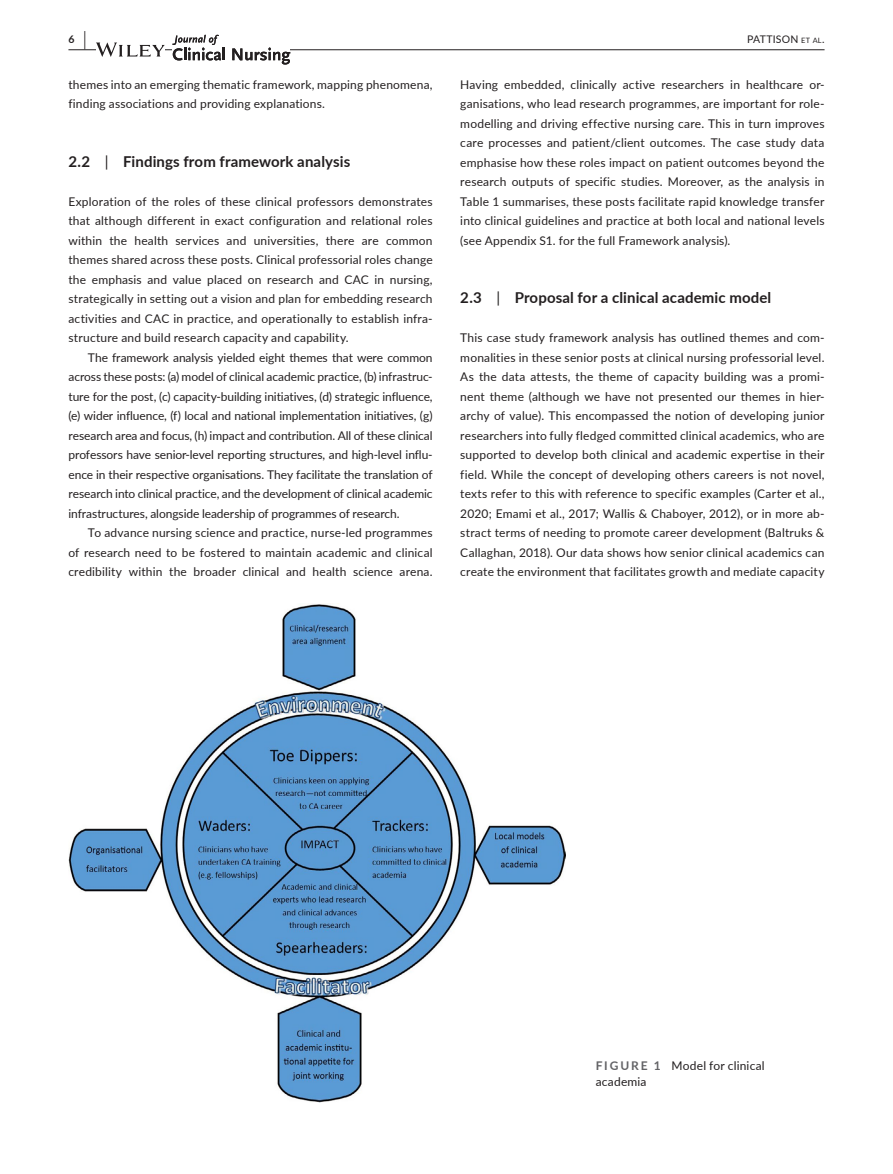
<style>
.page{position:relative;width:893px;height:1174px;background:#fff}
.page>*{position:absolute;margin:0;border:0;box-sizing:border-box;transform-origin:0 0}
.t1{font:700 15px "Lato";letter-spacing:.01em;color:#231f20}
.t2{font:12px/19.5px "Lato";letter-spacing:.015em;color:#231f20;text-align:justify}
.t3{font:10.5px "Lato";letter-spacing:.02em;color:#231f20}
.t4{font:700 10.5px "Lato";color:#231f20}
.s1{font-size:19.5px}
.s2{font-size:7.35px}
.s3{font-weight:400}
.s4{font-weight:700;color:#636366}
</style>
<div class="page">
<hr style="left:68px;top:49px;width:756px;height:1px;background:#231f20">
<svg style="left:96px;top:42px;width:69px;height:15px"></svg>
<div style="left:172px;top:35px;width:118px;height:30px;background:#fff"></div>
<svg style="left:172px;top:35px;width:53px;height:25px"></svg>
<svg style="left:232px;top:48px;width:58px;height:17px"></svg>
<img style="left:68px;top:604px;width:498px;height:499px">
<p class="t4" style="left:68px;top:31px;width:19px">6 <span class="s1">|</span></p>
<p class="t3" style="left:747px;top:31px;width:79px">PATTISON <span class="s2">et al</span>.</p>
<p class="t2" style="left:68px;top:74px;width:366px">themes into an emerging thematic framework, mapping phenomena, finding associations and providing explanations.</p>
<p class="t2" style="left:460px;top:74px;width:366px">Having embedded, clinically active researchers in healthcare or&shy;ganisations, who lead research programmes, are important for role&shy;modelling and driving effective nursing care. This in turn improves care processes and patient/client outcomes. The case study data emphasise how these roles impact on patient outcomes beyond the research outputs of specific studies. Moreover, as the analysis in Table 1 summarises, these posts facilitate rapid knowledge transfer into clinical guidelines and practice at both local and national levels (see Appendix S1. for the full Framework analysis).</p>
<p class="t1" style="left:68px;top:150px;width:283px">2.2 <span class="s3">|</span> Findings from framework analysis</p>
<p class="t2" style="left:68px;top:191px;width:366px">Exploration of the roles of these clinical professors demonstrates that although different in exact configuration and relational roles within the health services and universities, there are common themes shared across these posts. Clinical professorial roles change the emphasis and value placed on research and CAC in nursing, strategically in setting out a vision and plan for embedding research activities and CAC in practice, and operationally to establish infra&shy;structure and build research capacity and capability.</p>
<p class="t2" style="left:68px;top:347px;width:366px;text-indent:20px">The framework analysis yielded eight themes that were common across these posts: (a) model of clinical academic practice, (b) infrastruc&shy;ture for the post, (c) capacity-building initiatives, (d) strategic influence, (e) wider influence, (f) local and national implementation initiatives, (g) research area and focus, (h) impact and contribution. All of these clinical professors have senior-level reporting structures, and high-level influ&shy;ence in their respective organisations. They facilitate the translation of research into clinical practice, and the development of clinical academic infrastructures, alongside leadership of programmes of research.</p>
<p class="t2" style="left:68px;top:522px;width:366px;text-indent:20px">To advance nursing science and practice, nurse-led programmes of research need to be fostered to maintain academic and clinical credibility within the broader clinical and health science arena.</p>
<p class="t1" style="left:460px;top:287px;width:312px">2.3 <span class="s3">|</span> Proposal for a clinical academic model</p>
<p class="t2" style="left:460px;top:327px;width:366px">This case study framework analysis has outlined themes and com&shy;monalities in these senior posts at clinical nursing professorial level.<br>As the data attests, the theme of capacity building was a promi&shy;nent theme (although we have not presented our themes in hier&shy;archy of value). This encompassed the notion of developing junior researchers into fully fledged committed clinical academics, who are supported to develop both clinical and academic expertise in their field. While the concept of developing others careers is not novel, texts refer to this with reference to specific examples (Carter et al., 2020; Emami et al., 2017; Wallis &amp; Chaboyer, 2012), or in more ab&shy;stract terms of needing to promote career development (Baltruks &amp; Callaghan, 2018). Our data shows how senior clinical academics can create the environment that facilitates growth and mediate capacity</p>
<p class="t2" style="left:596px;top:1056px;width:170px;line-height:16.5px"><span class="s4">FIGURE 1</span> Model for clinical academia</p>
</div>
